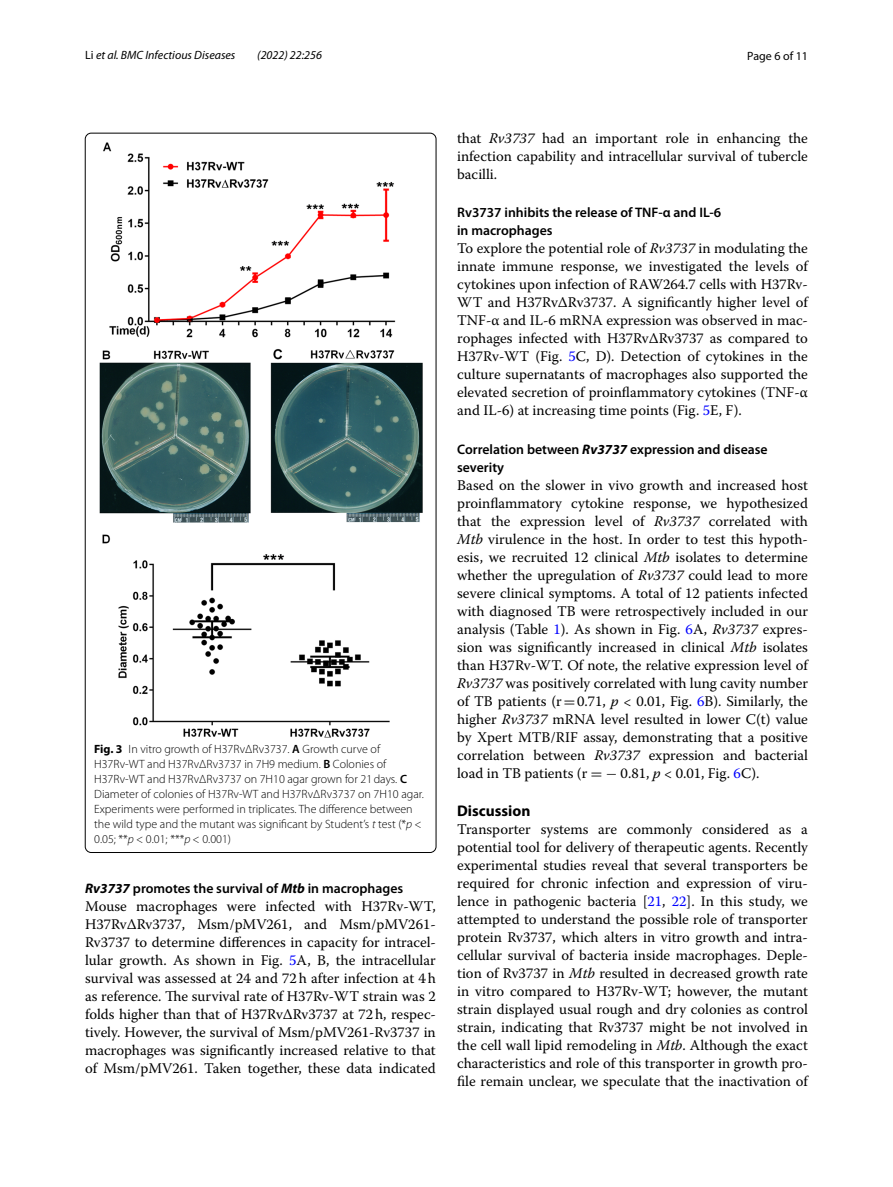
<style>
.page{position:relative;width:893px;height:1187px;background:#fff}
.page>*{position:absolute;margin:0;border:0;box-sizing:border-box;transform-origin:0 0}
.t1{font:700 15.45px "Myriad Pro";color:#000}
.t2{font:14.7px/18px "Warnock Pro";color:#000;text-align:justify}
.t3{font:600 13.8px/18px "Myriad Pro";color:#000}
.t4{font:300 12px/15px "Myriad Pro";color:#000}
.t5{font:italic 12px "Myriad Pro";color:#000}
.t6{font:12px "Myriad Pro";color:#000}
.s1{font-style:normal}
.s2{font-weight:700}
.s3{font-weight:600}
.s4{font-style:italic}
.s5{font-weight:700;font-style:italic}
.s6{color:#00f}
.s7{font-family:"MTSY"}
</style>
<div class="page">
<img style="left:99px;top:142px;width:323px;height:595px">
<p class="t5" style="left:85px;top:48px;width:152px"><span class="s1">Li</span> et al. BMC Infectious Diseases</p>
<p class="t5" style="left:257px;top:48px;width:66px">(2022) 22:256</p>
<p class="t6" style="left:747px;top:48px;width:62px">Page 6 of 11</p>
<p class="t4" style="left:94px;top:741px;width:331px"><span class="s2">Fig. 3</span> In vitro growth of H37RvΔRv3737. <span class="s3">A</span> Growth curve of H37Rv-WT and H37RvΔRv3737 in 7H9 medium. <span class="s3">B</span> Colonies of H37Rv-WT and H37RvΔRv3737 on 7H10 agar grown for 21days. <span class="s3">C </span>Diameter of colonies of H37Rv-WT and H37RvΔRv3737 on 7H10 agar.<br>Experiments were performed in triplicates. The difference between the wild type and the mutant was significant by Student’s <span class="s4">t</span> test (*<span class="s4">p</span> &lt; 0.05; **<span class="s4">p</span> &lt; 0.01; ***<span class="s4">p</span> &lt; 0.001)</p>
<p class="t3" style="left:85px;top:878px;width:320px"><span class="s5">Rv3737</span> promotes the survival of <span class="s5">Mtb</span> in macrophages</p>
<p class="t2" style="left:85px;top:896px;width:352px">Mouse macrophages were infected with H37Rv-WT, H37RvΔRv3737, Msm/pMV261, and Msm/pMV261- Rv3737 to determine differences in capacity for intracel&shy;lular growth. As shown in Fig. <span class="s6">5</span>A, B, the intracellular survival was assessed at 24 and 72h after infection at 4h as reference. The survival rate of H37Rv-WT strain was 2 folds higher than that of H37RvΔRv3737 at 72h, respec&shy;tively. However, the survival of Msm/pMV261-Rv3737 in macrophages was significantly increased relative to that of Msm/pMV261. Taken together, these data indicated</p>
<p class="t2" style="left:457px;top:128px;width:352px">that <span class="s4">Rv3737</span> had an important role in enhancing the infection capability and intracellular survival of tubercle bacilli.</p>
<p class="t3" style="left:457px;top:203px;width:266px">Rv3737 inhibits the release of TNF‑α and IL‑6 in macrophages</p>
<p class="t2" style="left:457px;top:239px;width:352px">To explore the potential role of <span class="s4">Rv3737</span> in modulating the innate immune response, we investigated the levels of cytokines upon infection of RAW264.7 cells with H37Rv-WT and H37RvΔRv3737. A significantly higher level of TNF-α and IL-6 mRNA expression was observed in mac&shy;rophages infected with H37RvΔRv3737 as compared to H37Rv-WT (Fig. <span class="s6">5</span>C, D). Detection of cytokines in the culture supernatants of macrophages also supported the elevated secretion of proinflammatory cytokines (TNF-α and IL-6) at increasing time points (Fig. <span class="s6">5</span>E, F).</p>
<p class="t3" style="left:457px;top:439px;width:312px">Correlation between <span class="s5">Rv3737</span> expression and disease severity</p>
<p class="t2" style="left:457px;top:475px;width:352px">Based on the slower in vivo growth and increased host proinflammatory cytokine response, we hypothesized that the expression level of <span class="s4">Rv3737</span> correlated with <span class="s4">Mtb</span> virulence in the host. In order to test this hypoth&shy;esis, we recruited 12 clinical <span class="s4">Mtb</span> isolates to determine whether the upregulation of <span class="s4">Rv3737</span> could lead to more severe clinical symptoms. A total of 12 patients infected with diagnosed TB were retrospectively included in our analysis (Table <span class="s6">1</span>). As shown in Fig. <span class="s6">6</span>A, <span class="s4">Rv3737</span> expres&shy;sion was significantly increased in clinical <span class="s4">Mtb</span> isolates than H37Rv-WT. Of note, the relative expression level of <span class="s4">Rv3737</span> was positively correlated with lung cavity number of TB patients (r<span class="s7">=</span>0.71, <span class="s4">p</span> &lt; 0.01, Fig. <span class="s6">6</span>B). Similarly, the higher <span class="s4">Rv3737</span> mRNA level resulted in lower C(t) value by Xpert MTB/RIF assay, demonstrating that a positive correlation between <span class="s4">Rv3737</span> expression and bacterial load in TB patients (r <span class="s7">= −</span> 0.81, <span class="s4">p</span> &lt; 0.01, Fig. <span class="s6">6</span>C).</p>
<p class="t1" style="left:457px;top:800px;width:75px">Discussion</p>
<p class="t2" style="left:457px;top:820px;width:352px">Transporter systems are commonly considered as a potential tool for delivery of therapeutic agents. Recently experimental studies reveal that several transporters be required for chronic infection and expression of viru&shy;lence in pathogenic bacteria [<span class="s6">21</span>, <span class="s6">22</span>]. In this study, we attempted to understand the possible role of transporter protein Rv3737, which alters in vitro growth and intra&shy;cellular survival of bacteria inside macrophages. Deple&shy;tion of Rv3737 in <span class="s4">Mtb</span> resulted in decreased growth rate in vitro compared to H37Rv-WT; however, the mutant strain displayed usual rough and dry colonies as control strain, indicating that Rv3737 might be not involved in the cell wall lipid remodeling in <span class="s4">Mtb</span>. Although the exact characteristics and role of this transporter in growth pro&shy;file remain unclear, we speculate that the inactivation of</p>
</div>
